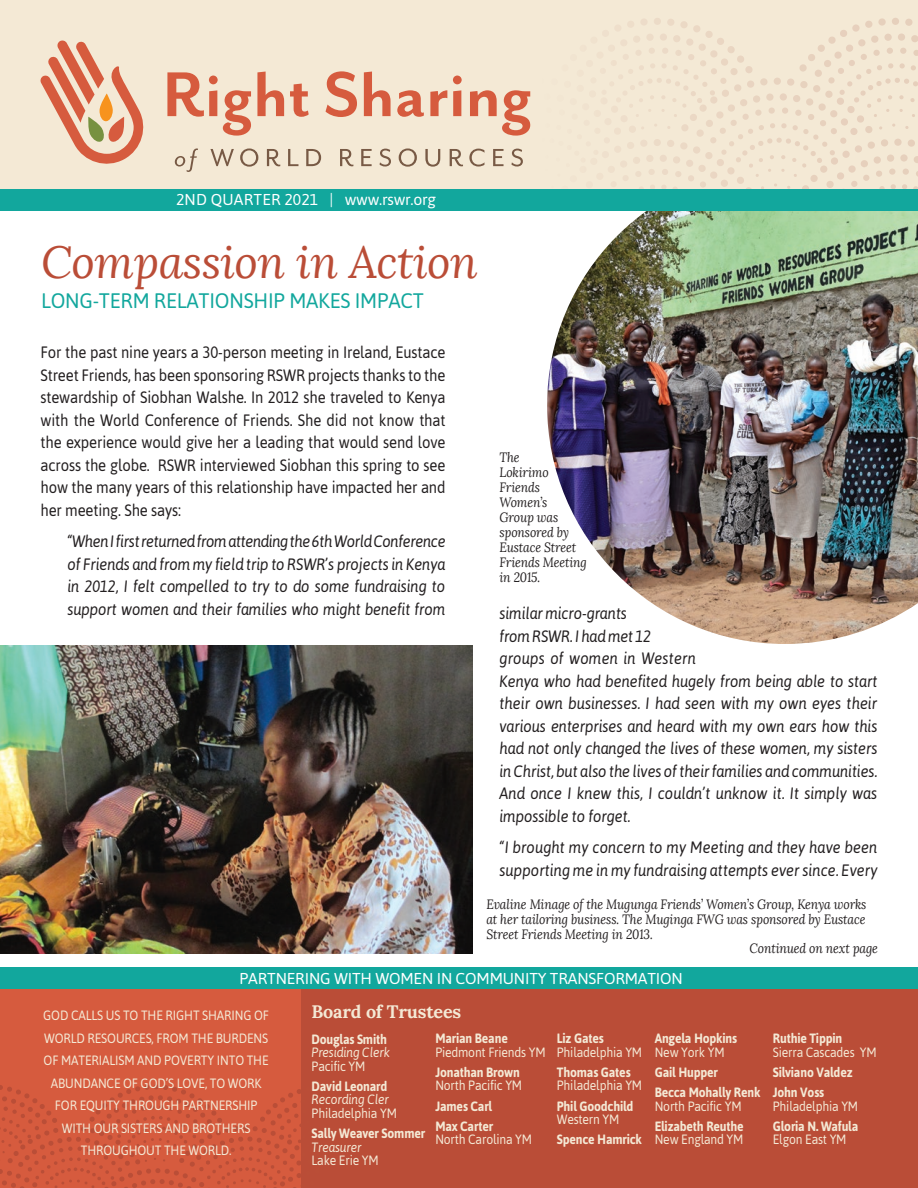
<style>
.page{position:relative;width:918px;height:1188px;background:#fff}
.page>*{position:absolute;margin:0;border:0;box-sizing:border-box;transform-origin:0 0}
.t1{font:italic 45px "Lora";letter-spacing:-.01em;color:#ba4d37}
.t2{font:21px "Asap";letter-spacing:-.01em;color:#12a79d;scale:.96 1}
.t3{font:700 18px "Lora";letter-spacing:-.01em;color:#f4e9d5}
.t4{font:italic 16.5px/22.5px "Asap";letter-spacing:-.01em;color:#231f20;scale:.9 1}
.t5{font:16.5px/22.5px "Asap";letter-spacing:-.01em;color:#231f20;text-align:justify;scale:.9 1}
.t6{font:15.75px "Asap";letter-spacing:-.01em;color:#fff}
.t7{font:13.5px/22.5px "Asap";letter-spacing:-.015em;color:#f4e9d5;text-align:center;scale:.9 1}
.t8{font:italic 13.5px/15px "Lora";letter-spacing:-.01em;color:#231f20;text-align:justify;scale:.9 1}
.t9{font:700 13.5px/20.2px "Asap";letter-spacing:-.015em;color:#f4e9d5;scale:.9 1}
.t10{font:italic 13.5px "Asap";letter-spacing:-.015em;color:#f4e9d5;scale:.9 1}
.s1{font-style:inherit}
</style>
<div class="page">
<img style="left:0;top:646px;width:473px;height:307px">
<img style="left:547px;top:211px;width:371px;height:433px">
<div style="left:0;top:0;width:918px;height:196px;background:#f4e9d5"></div>
<svg style="left:40px;top:40px;width:104px;height:124px"></svg>
<svg style="left:167px;top:72px;width:84px;height:64px"></svg>
<svg style="left:257px;top:72px;width:27px;height:44px"></svg>
<svg style="left:290px;top:84px;width:19px;height:33px"></svg>
<svg style="left:326px;top:71px;width:31px;height:46px"></svg>
<svg style="left:364px;top:72px;width:27px;height:44px"></svg>
<svg style="left:397px;top:90px;width:27px;height:27px"></svg>
<svg style="left:430px;top:90px;width:17px;height:26px"></svg>
<svg style="left:453px;top:76px;width:9px;height:40px"></svg>
<svg style="left:470px;top:90px;width:60px;height:46px"></svg>
<svg style="left:174px;top:148px;width:24px;height:24px"></svg>
<svg style="left:210px;top:149px;width:24px;height:17px"></svg>
<svg style="left:240px;top:148px;width:18px;height:19px"></svg>
<svg style="left:267px;top:149px;width:13px;height:17px"></svg>
<svg style="left:288px;top:149px;width:10px;height:17px"></svg>
<svg style="left:306px;top:149px;width:15px;height:17px"></svg>
<svg style="left:340px;top:149px;width:13px;height:17px"></svg>
<svg style="left:361px;top:149px;width:11px;height:17px"></svg>
<svg style="left:380px;top:149px;width:11px;height:18px"></svg>
<svg style="left:399px;top:148px;width:18px;height:19px"></svg>
<svg style="left:425px;top:149px;width:15px;height:18px"></svg>
<svg style="left:450px;top:149px;width:13px;height:17px"></svg>
<svg style="left:469px;top:149px;width:15px;height:18px"></svg>
<svg style="left:493px;top:149px;width:11px;height:17px"></svg>
<svg style="left:511px;top:149px;width:12px;height:18px"></svg>
<svg style="left:621px;top:18px;width:297px;height:171px"></svg>
<div style="left:0;top:189px;width:918px;height:22px;background:#12a79d"></div>
<div style="left:0;top:970px;width:496px;height:218px;background:#d65b3e"></div>
<div style="left:302px;top:970px;width:616px;height:218px;background:#ba4d37"></div>
<svg style="left:0;top:1084px;width:302px;height:104px"></svg>
<div style="left:0;top:968px;width:918px;height:21px;background:#12a79d"></div>
<p class="t6" style="left:176px;top:189px;width:262px">2ND QUARTER <span class="s1">2021 |</span> www.rswr.org</p>
<h1 class="t1" style="left:41px;top:235px;width:438px">Compassion in Action</h1>
<p class="t2" style="left:41px;top:287px;width:400px">LONG-TERM RELATIONSHIP MAKES IMPACT</p>
<p class="t5" style="left:40px;top:340px;width:452px">For the past nine years a 30-person meeting in Ireland, Eustace Street Friends, has been sponsoring RSWR projects thanks to the stewardship of Siobhan Walshe. In 2012 she traveled to Kenya with the World Conference of Friends. She did not know that the experience would give her a leading that would send love across the globe. RSWR interviewed Siobhan this spring to see how the many years of this relationship have impacted her and her meeting. She says:</p>
<p class="t4" style="left:67px;top:529px;width:422px;text-align:justify">“When I first returned from attending the 6th World Conference of Friends and from my field trip to RSWR’s projects in Kenya in 2012, I felt compelled to try to do some fundraising to support women and their families who might benefit from</p>
<p class="t8" style="left:500px;top:450px;width:99px;text-align:left">The<br>Lokirimo<br>Friends<br>Women’s<br>Group was sponsored by<br>Eustace Street<br>Friends Meeting in 2015.</p>
<p class="t4" style="left:499px;top:602px;width:422px">similar micro-grants<br>from RSWR. I had met 12<br>groups of women in Western<br>Kenya who had benefited hugely from being able to start their own businesses. I had seen with my own eyes their various enterprises and heard with my own ears how this had not only changed the lives of these women, my sisters in Christ, but also the lives of their families and communities.<br>And once I knew this, I couldn’t unknow it. It simply was impossible to forget.</p>
<p class="t4" style="left:499px;top:836px;width:422px">“I brought my concern to my Meeting and they have been supporting me in my fundraising attempts ever since. Every</p>
<p class="t8" style="left:486px;top:897px;width:424px">Evaline Minage of the Mugunga Friends’ Women’s Group, Kenya works at her tailoring business. The Muginga FWG was sponsored by Eustace Street Friends Meeting in 2013.</p>
<p class="t8" style="left:750px;top:940px;width:144px">Continued on next page</p>
<p class="t6" style="left:239px;top:968px;width:445px">PARTNERING WITH WOMEN IN COMMUNITY TRANSFORMATION</p>
<p class="t7" style="left:43px;top:1004px;width:252px">GOD CALLS US TO THE RIGHT SHARING OF<br>WORLD RESOURCES, FROM THE BURDENS<br>OF MATERIALISM AND POVERTY INTO THE<br>ABUNDANCE OF GOD’S LOVE, TO WORK<br>FOR EQUITY THROUGH PARTNERSHIP<br>WITH OUR SISTERS AND BROTHERS<br>THROUGHOUT THE WORLD.</p>
<p class="t3" style="left:312px;top:1000px;width:151px">Board of Trustees</p>
<p class="t9" style="left:312px;top:1028px;width:85px">Douglas Smith</p>
<p class="t10" style="left:312px;top:1044px;width:89px">Presiding Clerk</p>
<p class="t7" style="left:312px;top:1054px;width:61px">Pacific YM</p>
<p class="t9" style="left:312px;top:1076px;width:86px">David Leonard</p>
<p class="t10" style="left:312px;top:1091px;width:87px">Recording Cler</p>
<p class="t7" style="left:312px;top:1101px;width:96px">Philadelphia YM</p>
<p class="t9" style="left:312px;top:1123px;width:128px">Sally Weaver Sommer</p>
<p class="t10" style="left:312px;top:1138px;width:57px">Treasurer</p>
<p class="t7" style="left:312px;top:1149px;width:76px">Lake Erie YM</p>
<p class="t9" style="left:435px;top:1028px;width:82px">Marian Beane</p>
<p class="t7" style="left:435px;top:1040px;width:124px">Piedmont Friends YM</p>
<p class="t9" style="left:435px;top:1061px;width:95px">Jonathan Brown</p>
<p class="t7" style="left:435px;top:1074px;width:98px">North Pacific YM</p>
<p class="t9" style="left:435px;top:1095px;width:66px">James Carl<br>Max Carter</p>
<p class="t7" style="left:435px;top:1128px;width:109px">North Carolina YM</p>
<p class="t9" style="left:557px;top:1028px;width:54px">Liz Gates</p>
<p class="t7" style="left:557px;top:1040px;width:96px">Philadelphia YM</p>
<p class="t9" style="left:557px;top:1061px;width:84px">Thomas Gates</p>
<p class="t7" style="left:557px;top:1074px;width:96px">Philadelphia YM</p>
<p class="t9" style="left:557px;top:1095px;width:86px">Phil Goodchild</p>
<p class="t7" style="left:557px;top:1108px;width:71px">Western YM</p>
<p class="t9" style="left:557px;top:1129px;width:96px">Spence Hamrick</p>
<p class="t9" style="left:655px;top:1028px;width:93px">Angela Hopkins</p>
<p class="t7" style="left:655px;top:1040px;width:79px">New York YM</p>
<p class="t9" style="left:655px;top:1061px;width:119px">Gail Hupper<br>Becca Mohally Renk</p>
<p class="t7" style="left:655px;top:1094px;width:98px">North Pacific YM</p>
<p class="t9" style="left:655px;top:1115px;width:100px">Elizabeth Reuthe</p>
<p class="t7" style="left:655px;top:1128px;width:100px">New England YM</p>
<p class="t9" style="left:773px;top:1028px;width:79px">Ruthie Tippin</p>
<p class="t7" style="left:773px;top:1040px;width:117px">Sierra Cascades YM</p>
<p class="t9" style="left:773px;top:1061px;width:90px">Silviano Valdez<br>John Voss</p>
<p class="t7" style="left:773px;top:1094px;width:96px">Philadelphia YM</p>
<p class="t9" style="left:773px;top:1115px;width:96px">Gloria N. Wafula</p>
<p class="t7" style="left:773px;top:1128px;width:83px">Elgon East YM</p>
</div>
